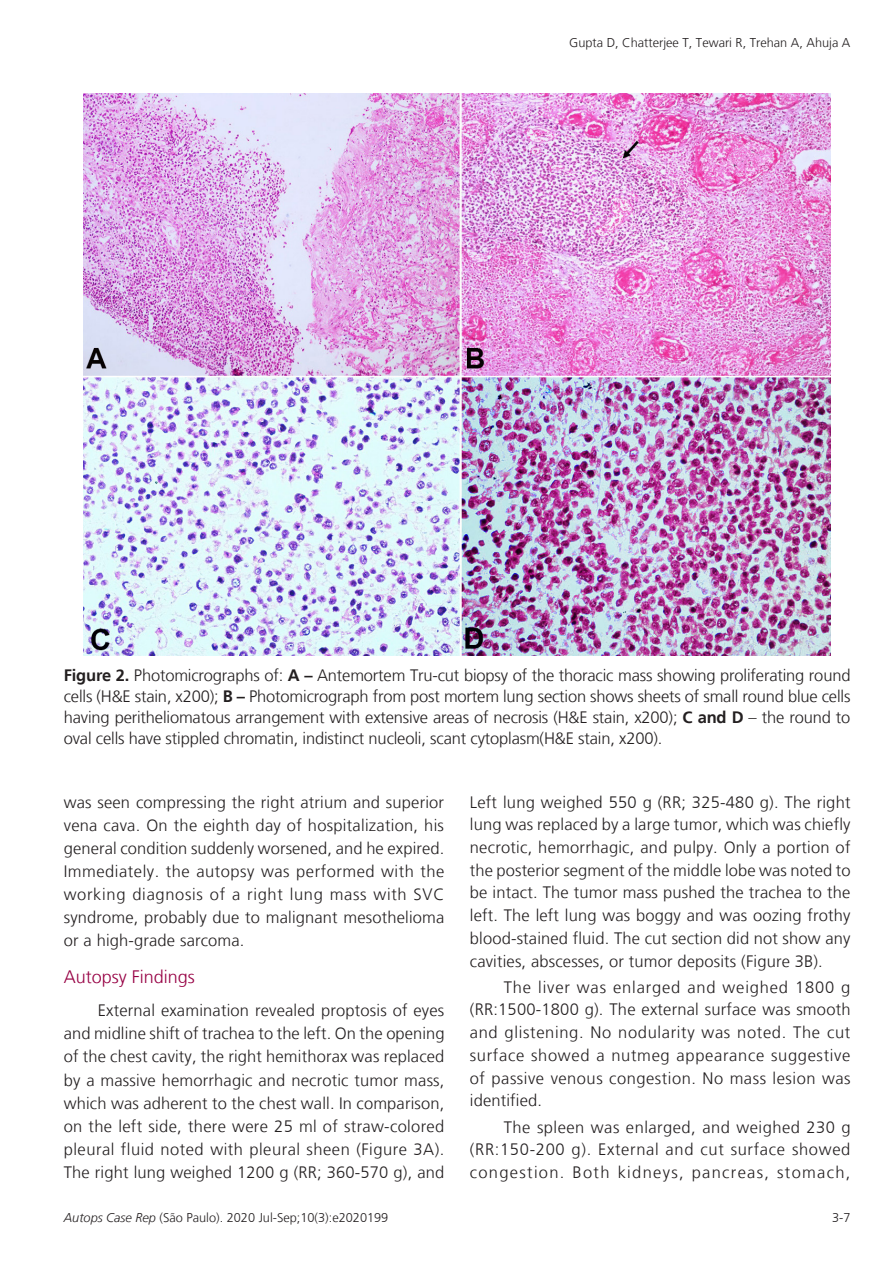
<style>
.page{position:relative;width:893px;height:1263px;background:#fff}
.page>*{position:absolute;margin:0;border:0;box-sizing:border-box;transform-origin:0 0}
.Heading2{font:300 18px "Frutiger LT";color:#970044}
.Paragraph{font:300 16.5px/22.6px "Frutiger LT";letter-spacing:.01em;color:#231f20;text-align:justify}
.FigureCaption{font:300 16.5px/21px "Frutiger LT";letter-spacing:-.01em;color:#231f20;text-align:justify}
.t1{font:300 12.75px "Frutiger LT";color:#231f20}
.s1{font-weight:700}
.s2{font-style:italic}
</style>
<div class="page">
<img style="left:83px;top:94px;width:748px;height:562px">
<p class="t1" style="left:569px;top:35px;width:283px">Gupta D, Chatterjee T, Tewari R, Trehan A, Ahuja A</p>
<p class="FigureCaption" style="left:64px;top:665px;width:788px"><span class="s1">Figure 2.</span> Photomicrographs of: <span class="s1">A –</span> Antemortem Tru-cut biopsy of the thoracic mass showing proliferating round cells (H&amp;E stain, x200); <span class="s1">B –</span> Photomicrograph from post mortem lung section shows sheets of small round blue cells having peritheliomatous arrangement with extensive areas of necrosis (H&amp;E stain, x200); <span class="s1">C and D</span> – the round to oval cells have stippled chromatin, indistinct nucleoli, scant cytoplasm(H&amp;E stain, x200).</p>
<p class="Paragraph" style="left:64px;top:790px;width:382px;line-height:23.1px">was seen compressing the right atrium and superior vena cava. On the eighth day of hospitalization, his general condition suddenly worsened, and he expired.<br>Immediately. the autopsy was performed with the working diagnosis of a right lung mass with SVC syndrome, probably due to malignant mesothelioma or a high-grade sarcoma.</p>
<p class="Heading2" style="left:64px;top:966px;width:133px">Autopsy Findings</p>
<p class="Paragraph" style="left:64px;top:999px;width:382px;line-height:23.1px;text-indent:34px">External examination revealed proptosis of eyes and midline shift of trachea to the left. On the opening of the chest cavity, the right hemithorax was replaced by a massive hemorrhagic and necrotic tumor mass, which was adherent to the chest wall. In comparison, on the left side, there were 25 ml of straw-colored pleural fluid noted with pleural sheen (Figure 3A).<br>The right lung weighed 1200 g (RR; 360-570 g), and</p>
<p class="Paragraph" style="left:470px;top:791px;width:382px">Left lung weighed 550 g (RR; 325-480 g). The right lung was replaced by a large tumor, which was chiefly necrotic, hemorrhagic, and pulpy. Only a portion of the posterior segment of the middle lobe was noted to be intact. The tumor mass pushed the trachea to the left. The left lung was boggy and was oozing frothy blood-stained fluid. The cut section did not show any cavities, abscesses, or tumor deposits (Figure 3B).</p>
<p class="Paragraph" style="left:470px;top:976px;width:382px;text-indent:34px">The liver was enlarged and weighed 1800 g (RR:1500-1800 g). The external surface was smooth and glistening. No nodularity was noted. The cut surface showed a nutmeg appearance suggestive of passive venous congestion. No mass lesion was identified.</p>
<p class="Paragraph" style="left:470px;top:1116px;width:382px;text-indent:34px">The spleen was enlarged, and weighed 230 g (RR:150-200 g). External and cut surface showed congestion. Both kidneys, pancreas, stomach,</p>
<p class="t1" style="left:64px;top:1210px;width:326px"><span class="s2">Autops Case Rep</span> (São Paulo). 2020 Jul-Sep;10(3):e2020199</p>
<p class="t1" style="left:832px;top:1210px;width:20px">3-7</p>
</div>
